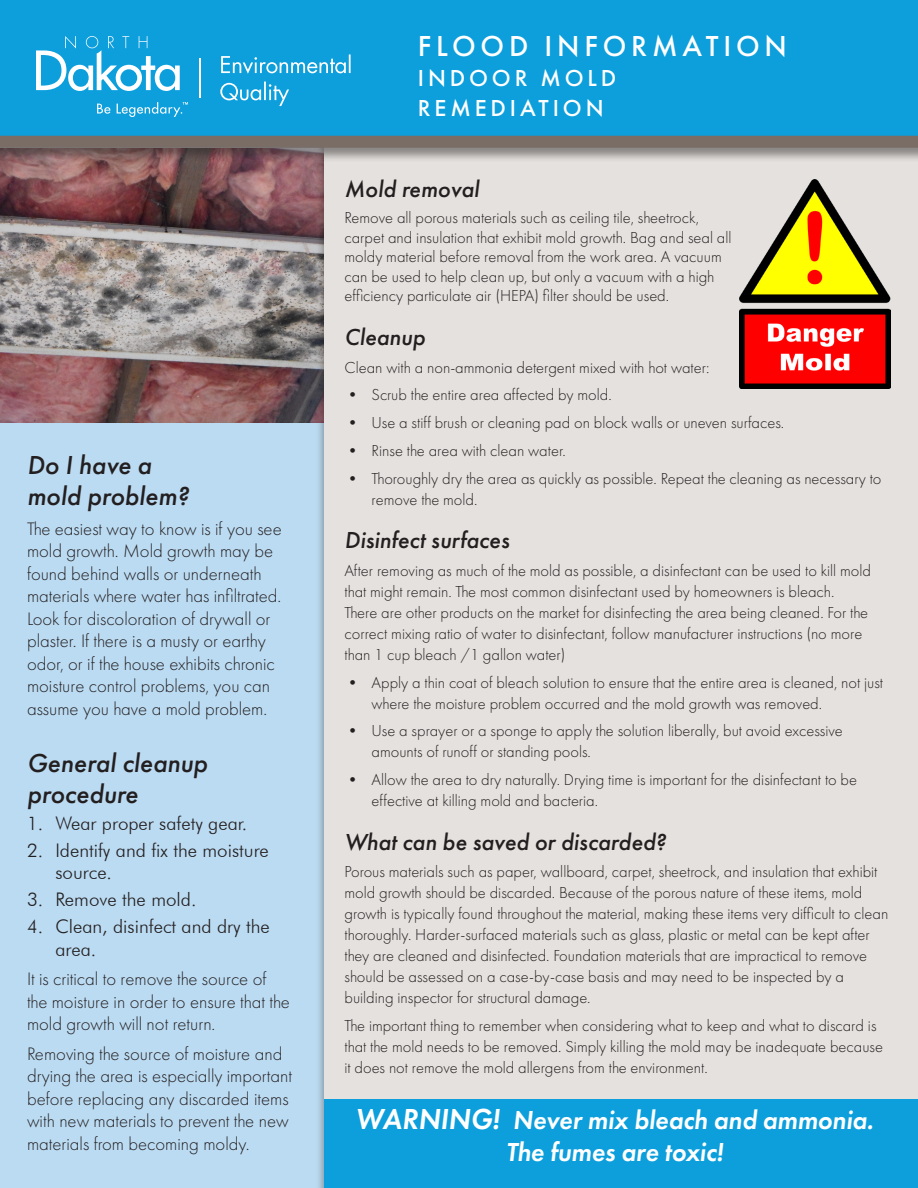
<style>
.page{position:relative;width:918px;height:1188px;background:#e4e1de}
.page>*{position:absolute;margin:0;border:0;box-sizing:border-box;transform-origin:0 0}
.t1{font:500 30px "Futura PT";letter-spacing:.16em;color:#fff}
.Subheads{font:italic 600 27px/31.5px "Futura PT";color:#fff;text-align:center;scale:.95 1}
.Subheads-2{font:italic 500 27px/31.5px "Futura PT";color:#231f20}
.Subheads-3{font:italic 500 24px "Futura PT";color:#231f20}
.t2{font:500 24px/30px "Futura PT";letter-spacing:.16em;color:#fff}
.Paragraph{font:300 18.75px/22.5px "Futura PT";color:#231f20}
.Green_Bar_Copy{font:300 18.75px/22.5px "Futura PT";color:#231f20}
.t3{font:300 18.75px/22.5px "Futura BT";color:#231f20}
.Paragraph-2{font:300 16.5px/21px "Futura PT";color:#231f20}
.s1{font-size:30px}
</style>
<div class="page">
<div style="left:297px;top:1099px;width:621px;height:89px;background:#0c9fdc"></div>
<div style="left:0;top:123px;width:326px;height:1065px;background:#796d65;opacity:.75"></div>
<div style="left:0;top:0;width:918px;height:136px;background:#0c9fdc"></div>
<div style="left:0;top:134px;width:918px;height:29px;background:#231f20;opacity:.5"></div>
<div style="left:0;top:136px;width:918px;height:12px;background:#796d65"></div>
<hr style="left:199px;top:59px;width:2px;height:39px;background:#fff">
<svg style="left:220px;top:82px;width:69px;height:24px"></svg>
<svg style="left:221px;top:54px;width:130px;height:20px"></svg>
<svg style="left:97px;top:104px;width:13px;height:10px"></svg>
<svg style="left:36px;top:36px;width:144px;height:55px"></svg>
<svg style="left:117px;top:102px;width:71px;height:15px"></svg>
<img style="left:740px;top:179px;width:151px;height:210px">
<p class="Subheads-2" style="left:27px;top:449px;width:163px">Do I have a mold problem?</p>
<p class="Paragraph" style="left:27px;top:517px;width:256px">The easiest way to know is if you see mold growth. Mold growth may be found behind walls or underneath materials where water has infiltrated.<br>Look for discoloration of drywall or plaster. If there is a musty or earthy odor, or if the house exhibits chronic moisture control problems, you can assume you have a mold problem.</p>
<p class="Subheads-2" style="left:27px;top:747px;width:182px">General cleanup procedure</p>
<p class="t3" style="left:27px;top:812px;width:222px">1. Wear proper safety gear.</p>
<p class="t3" style="left:55px;top:839px;width:215px;text-indent:-28px">2. Identify and fix the moisture source.</p>
<p class="t3" style="left:27px;top:888px;width:171px">3. Remove the mold.</p>
<p class="t3" style="left:55px;top:915px;width:216px;text-indent:-28px">4. Clean, disinfect and dry the area.</p>
<p class="Green_Bar_Copy" style="left:27px;top:968px;width:264px">It is critical to remove the source of the moisture in order to ensure that the mold growth will not return.</p>
<p class="Green_Bar_Copy" style="left:27px;top:1042px;width:267px">Removing the source of moisture and drying the area is especially important before replacing any discarded items with new materials to prevent the new materials from becoming moldy.</p>
<p class="t1" style="left:418px;top:28px;width:370px">FLOOD INFORMATION</p>
<p class="t2" style="left:418px;top:63px;width:200px">INDOOR MOLD<br>REMEDIATION</p>
<p class="Subheads-3" style="left:345px;top:174px;width:136px">Mold removal</p>
<p class="Paragraph-2" style="left:345px;top:208px;width:389px;line-height:19.5px">Remove all porous materials such as ceiling tile, sheetrock, carpet and insulation that exhibit mold growth. Bag and seal all moldy material before removal from the work area. A vacuum can be used to help clean up, but only a vacuum with a high efficiency particulate air (HEPA) filter should be used.</p>
<p class="Subheads-3" style="left:345px;top:322px;width:82px">Cleanup</p>
<p class="Paragraph-2" style="left:345px;top:357px;width:366px">Clean with a non-ammonia detergent mixed with hot water:</p>
<p class="Paragraph-2" style="left:345px;top:384px;width:269px">• Scrub the entire area affected by mold.</p>
<p class="Paragraph-2" style="left:345px;top:412px;width:441px">• Use a stiff brush or cleaning pad on block walls or uneven surfaces.</p>
<p class="Paragraph-2" style="left:345px;top:440px;width:223px">• Rinse the area with clean water.</p>
<p class="Paragraph-2" style="left:372px;top:468px;width:512px;text-indent:-27px">• Thoroughly dry the area as quickly as possible. Repeat the cleaning as necessary to remove the mold.</p>
<p class="Subheads-3" style="left:345px;top:525px;width:166px">Disinfect surfaces</p>
<p class="Paragraph-2" style="left:345px;top:560px;width:528px">After removing as much of the mold as possible, a disinfectant can be used to kill mold that might remain. The most common disinfectant used by homeowners is bleach.<br>There are other products on the market for disinfecting the area being cleaned. For the correct mixing ratio of water to disinfectant, follow manufacturer instructions (no more than 1 cup bleach /1 gallon water)</p>
<p class="Paragraph-2" style="left:372px;top:672px;width:513px;text-indent:-27px">• Apply a thin coat of bleach solution to ensure that the entire area is cleaned, not just where the moisture problem occurred and the mold growth was removed.</p>
<p class="Paragraph-2" style="left:372px;top:720px;width:473px;text-indent:-27px">• Use a sprayer or a sponge to apply the solution liberally, but avoid excessive amounts of runoff or standing pools.</p>
<p class="Paragraph-2" style="left:372px;top:769px;width:487px;text-indent:-27px">• Allow the area to dry naturally. Drying time is important for the disinfectant to be effective at killing mold and bacteria.</p>
<p class="Subheads-3" style="left:345px;top:827px;width:323px">What can be saved or discarded?</p>
<p class="Paragraph-2" style="left:345px;top:861px;width:545px">Porous materials such as paper, wallboard, carpet, sheetrock, and insulation that exhibit mold growth should be discarded. Because of the porous nature of these items, mold growth is typically found throughout the material, making these items very difficult to clean thoroughly. Harder-surfaced materials such as glass, plastic or metal can be kept after they are cleaned and disinfected. Foundation materials that are impractical to remove should be assessed on a case-by-case basis and may need to be inspected by a building inspector for structural damage.</p>
<p class="Paragraph-2" style="left:345px;top:1015px;width:540px">The important thing to remember when considering what to keep and what to discard is that the mold needs to be removed. Simply killing the mold may be inadequate because it does not remove the mold allergens from the environment.</p>
<p class="Subheads" style="left:356px;top:1104px;width:547px"><span class="s1">WARNING!</span> Never mix bleach and ammonia.<br>The fumes are toxic!</p>
</div>
